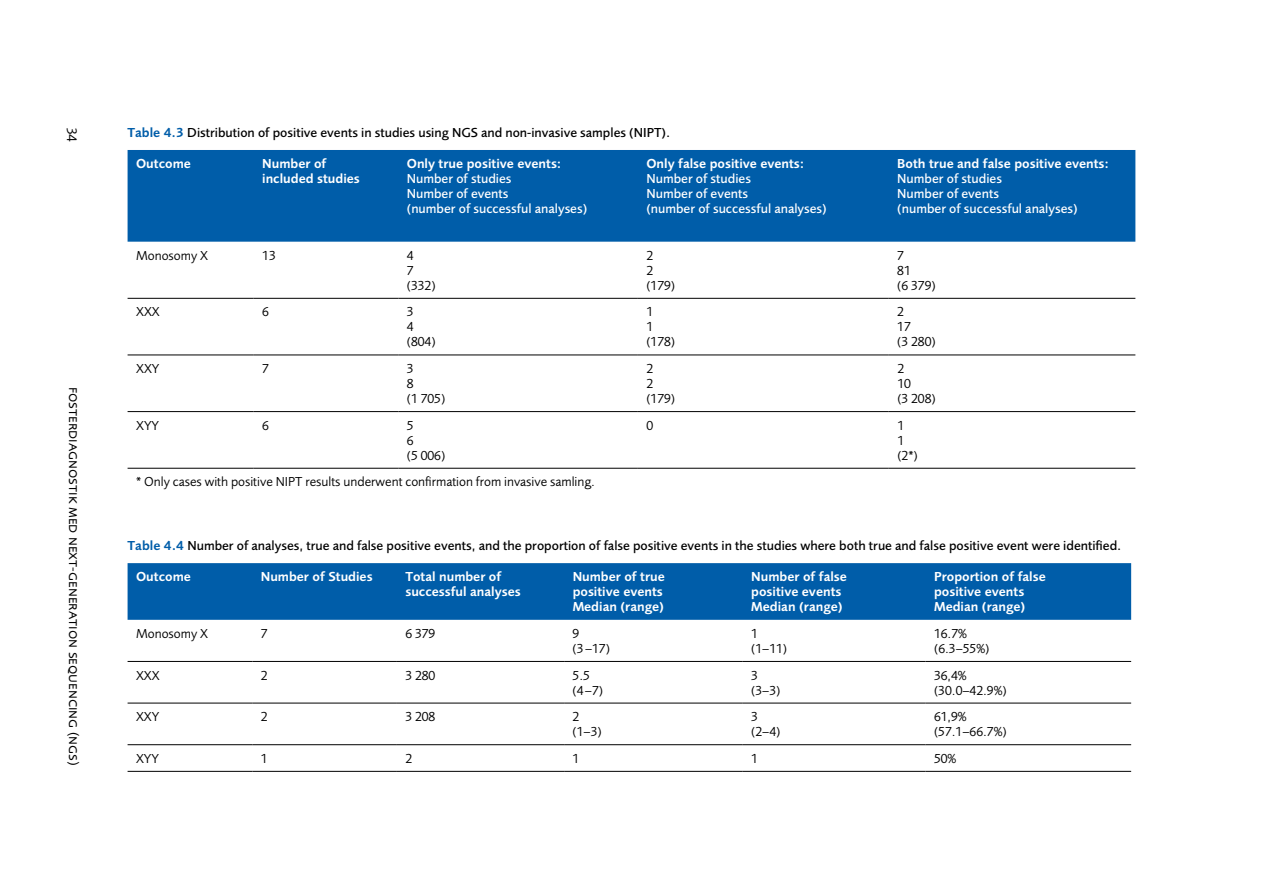
<style>
.page{position:relative;width:1263px;height:893px;background:#fff}
.page>*{position:absolute;margin:0;border:0;box-sizing:border-box;transform-origin:0 0}
.t1{font:15px "Foundry Sans Expert";color:#000}
.Tabelltext{font:13.5px/15px "Foundry Sans";color:#000}
.Tabellhuvudrubrik{font:600 13.5px/15px "Foundry Sans";color:#fff}
.Tabellhuvudrubrik-2{font:500 13.5px/15px "Foundry Sans";color:#fff}
.Objekttitel_liggande{font:500 13.5px "Foundry Sans";color:#000}
.Objekttitel{font:500 13.5px "Foundry Sans";color:#000}
.s1{font-weight:600;color:#005da9}
.s2{font-weight:500}
</style>
<div class="page">
<div style="left:128px;top:150px;width:1007px;height:92px;background:#005da9"></div>
<hr style="left:128px;top:298px;width:126px;height:1px;background:#000">
<hr style="left:254px;top:298px;width:144px;height:1px;background:#000">
<hr style="left:398px;top:298px;width:240px;height:1px;background:#000">
<hr style="left:638px;top:298px;width:251px;height:1px;background:#000">
<hr style="left:889px;top:298px;width:246px;height:1px;background:#000">
<hr style="left:128px;top:355px;width:126px;height:1px;background:#000">
<hr style="left:254px;top:355px;width:144px;height:1px;background:#000">
<hr style="left:398px;top:355px;width:240px;height:1px;background:#000">
<hr style="left:638px;top:355px;width:251px;height:1px;background:#000">
<hr style="left:889px;top:355px;width:246px;height:1px;background:#000">
<hr style="left:128px;top:411px;width:126px;height:1px;background:#000">
<hr style="left:254px;top:411px;width:144px;height:1px;background:#000">
<hr style="left:398px;top:411px;width:240px;height:1px;background:#000">
<hr style="left:638px;top:411px;width:251px;height:1px;background:#000">
<hr style="left:889px;top:411px;width:246px;height:1px;background:#000">
<hr style="left:128px;top:468px;width:126px;height:1px;background:#000">
<hr style="left:254px;top:468px;width:144px;height:1px;background:#000">
<hr style="left:398px;top:468px;width:240px;height:1px;background:#000">
<hr style="left:638px;top:468px;width:251px;height:1px;background:#000">
<hr style="left:889px;top:468px;width:246px;height:1px;background:#000">
<div style="left:128px;top:563px;width:1003px;height:57px;background:#005da9"></div>
<hr style="left:128px;top:661px;width:124px;height:1px;background:#000">
<hr style="left:252px;top:661px;width:145px;height:1px;background:#000">
<hr style="left:397px;top:661px;width:167px;height:1px;background:#000">
<hr style="left:564px;top:661px;width:179px;height:1px;background:#000">
<hr style="left:743px;top:661px;width:183px;height:1px;background:#000">
<hr style="left:926px;top:661px;width:205px;height:1px;background:#000">
<hr style="left:128px;top:703px;width:124px;height:1px;background:#000">
<hr style="left:252px;top:703px;width:145px;height:1px;background:#000">
<hr style="left:397px;top:703px;width:167px;height:1px;background:#000">
<hr style="left:564px;top:703px;width:179px;height:1px;background:#000">
<hr style="left:743px;top:703px;width:183px;height:1px;background:#000">
<hr style="left:926px;top:703px;width:205px;height:1px;background:#000">
<hr style="left:128px;top:744px;width:124px;height:1px;background:#000">
<hr style="left:252px;top:744px;width:145px;height:1px;background:#000">
<hr style="left:397px;top:744px;width:167px;height:1px;background:#000">
<hr style="left:564px;top:744px;width:179px;height:1px;background:#000">
<hr style="left:743px;top:744px;width:183px;height:1px;background:#000">
<hr style="left:926px;top:744px;width:205px;height:1px;background:#000">
<hr style="left:128px;top:771px;width:124px;height:1px;background:#000">
<hr style="left:252px;top:771px;width:145px;height:1px;background:#000">
<hr style="left:397px;top:771px;width:167px;height:1px;background:#000">
<hr style="left:564px;top:771px;width:179px;height:1px;background:#000">
<hr style="left:743px;top:771px;width:183px;height:1px;background:#000">
<hr style="left:926px;top:771px;width:205px;height:1px;background:#000">
<p class="t1" style="left:83px;top:128px;width:16px;rotate:90deg">34</p>
<p class="Objekttitel" style="left:128px;top:125px;width:544px"><span class="s1">Table 4.3</span> Distribution of positive events in studies using NGS and non-invasive samples (NIPT).</p>
<p class="Tabellhuvudrubrik" style="left:136px;top:156px;width:56px">Outcome</p>
<p class="Tabellhuvudrubrik" style="left:262px;top:156px;width:66px">Number of</p>
<p class="Tabellhuvudrubrik" style="left:262px;top:171px;width:99px">included studies</p>
<p class="Tabellhuvudrubrik" style="left:646px;top:156px;width:159px">Only false positive events:</p>
<p class="Tabellhuvudrubrik-2" style="left:646px;top:171px;width:106px">Number of studies</p>
<p class="Tabellhuvudrubrik-2" style="left:646px;top:186px;width:182px">Number of events<br>(number of successful analyses)</p>
<p class="Tabellhuvudrubrik" style="left:407px;top:156px;width:156px">Only true positive events:<br><span class="s2">Number of studies</span></p>
<p class="Tabellhuvudrubrik-2" style="left:407px;top:186px;width:182px">Number of events<br>(number of successful analyses)</p>
<p class="Tabellhuvudrubrik" style="left:897px;top:156px;width:213px">Both true and false positive events:</p>
<p class="Tabellhuvudrubrik-2" style="left:897px;top:171px;width:106px">Number of studies</p>
<p class="Tabellhuvudrubrik-2" style="left:897px;top:186px;width:182px">Number of events<br>(number of successful analyses)</p>
<p class="t1" style="left:83px;top:379px;width:388px;rotate:90deg">Ffosterdiagnostik med next-generation sequencing (ngs)</p>
<p class="Tabelltext" style="left:136px;top:248px;width:74px">Monosomy X</p>
<p class="Tabelltext" style="left:262px;top:248px;width:15px">13</p>
<p class="Tabelltext" style="left:407px;top:248px;width:30px">4<br>7 (332)</p>
<p class="Tabelltext" style="left:646px;top:248px;width:30px">2<br>2 (179)</p>
<p class="Tabelltext" style="left:897px;top:248px;width:40px">7<br>81<br>(6 379)</p>
<p class="Tabelltext" style="left:136px;top:304px;width:25px">XXX</p>
<p class="Tabelltext" style="left:262px;top:304px;width:8px">6</p>
<p class="Tabelltext" style="left:407px;top:304px;width:30px">3<br>4 (804)</p>
<p class="Tabelltext" style="left:646px;top:304px;width:30px">1<br>1 (178)</p>
<p class="Tabelltext" style="left:897px;top:304px;width:40px">2<br>17<br>(3 280)</p>
<p class="Tabelltext" style="left:136px;top:361px;width:25px">XXY</p>
<p class="Tabelltext" style="left:262px;top:361px;width:8px">7</p>
<p class="Tabelltext" style="left:407px;top:361px;width:40px">3<br>8<br>(1 705)</p>
<p class="Tabelltext" style="left:646px;top:361px;width:30px">2<br>2 (179)</p>
<p class="Tabelltext" style="left:897px;top:361px;width:40px">2<br>10<br>(3 208)</p>
<p class="Tabelltext" style="left:136px;top:418px;width:24px">XYY</p>
<p class="Tabelltext" style="left:262px;top:418px;width:8px">6</p>
<p class="Tabelltext" style="left:407px;top:418px;width:40px">5<br>6<br>(5 006)</p>
<p class="Tabelltext" style="left:646px;top:418px;width:8px">0</p>
<p class="Tabelltext" style="left:897px;top:418px;width:22px">1<br>1 (2*)</p>
<p class="Tabelltext" style="left:136px;top:474px;width:460px">* Only cases with positive NIPT results underwent confirmation from invasive samling.</p>
<p class="Objekttitel_liggande" style="left:128px;top:538px;width:995px"><span class="s1">Table 4.4</span> Number of analyses, true and false positive events, and the proportion of false positive events in the studies where both true and false positive event were identified.</p>
<p class="Tabellhuvudrubrik" style="left:136px;top:569px;width:56px">Outcome</p>
<p class="Tabellhuvudrubrik" style="left:261px;top:569px;width:113px">Number of Studies</p>
<p class="Tabellhuvudrubrik" style="left:405px;top:569px;width:117px">Total number of successful analyses</p>
<p class="Tabellhuvudrubrik" style="left:573px;top:569px;width:94px">Number of true positive events</p>
<p class="Tabellhuvudrubrik" style="left:573px;top:599px;width:93px">Median (range)</p>
<p class="Tabellhuvudrubrik" style="left:751px;top:569px;width:97px">Number of false positive events</p>
<p class="Tabellhuvudrubrik" style="left:751px;top:599px;width:93px">Median (range)</p>
<p class="Tabellhuvudrubrik" style="left:934px;top:569px;width:113px">Proportion of false positive events</p>
<p class="Tabellhuvudrubrik" style="left:934px;top:599px;width:93px">Median (range)</p>
<p class="Tabelltext" style="left:136px;top:626px;width:74px">Monosomy X</p>
<p class="Tabelltext" style="left:261px;top:626px;width:8px">7</p>
<p class="Tabelltext" style="left:405px;top:626px;width:31px">6 379</p>
<p class="Tabelltext" style="left:573px;top:626px;width:39px">9 (3–17)</p>
<p class="Tabelltext" style="left:751px;top:626px;width:37px">1 (1–11)</p>
<p class="Tabelltext" style="left:934px;top:626px;width:57px">16.7% (6.3–55%)</p>
<p class="Tabelltext" style="left:136px;top:667px;width:25px">XXX</p>
<p class="Tabelltext" style="left:261px;top:667px;width:8px">2</p>
<p class="Tabelltext" style="left:405px;top:667px;width:31px">3 280</p>
<p class="Tabelltext" style="left:573px;top:667px;width:32px">5.5 (4–7)</p>
<p class="Tabelltext" style="left:751px;top:667px;width:31px">3 (3–3)</p>
<p class="Tabelltext" style="left:934px;top:667px;width:74px">36,4% (30.0–42.9%)</p>
<p class="Tabelltext" style="left:136px;top:709px;width:25px">XXY</p>
<p class="Tabelltext" style="left:261px;top:709px;width:8px">2</p>
<p class="Tabelltext" style="left:405px;top:709px;width:31px">3 208</p>
<p class="Tabelltext" style="left:573px;top:709px;width:31px">2 (1–3)</p>
<p class="Tabelltext" style="left:751px;top:709px;width:31px">3 (2–4)</p>
<p class="Tabelltext" style="left:934px;top:709px;width:74px">61,9% (57.1–66.7%)</p>
<p class="Tabelltext" style="left:136px;top:751px;width:24px">XYY</p>
<p class="Tabelltext" style="left:261px;top:751px;width:8px">1</p>
<p class="Tabelltext" style="left:405px;top:751px;width:8px">2</p>
<p class="Tabelltext" style="left:573px;top:751px;width:8px">1</p>
<p class="Tabelltext" style="left:751px;top:751px;width:8px">1</p>
<p class="Tabelltext" style="left:934px;top:751px;width:24px">50%</p>
</div>
